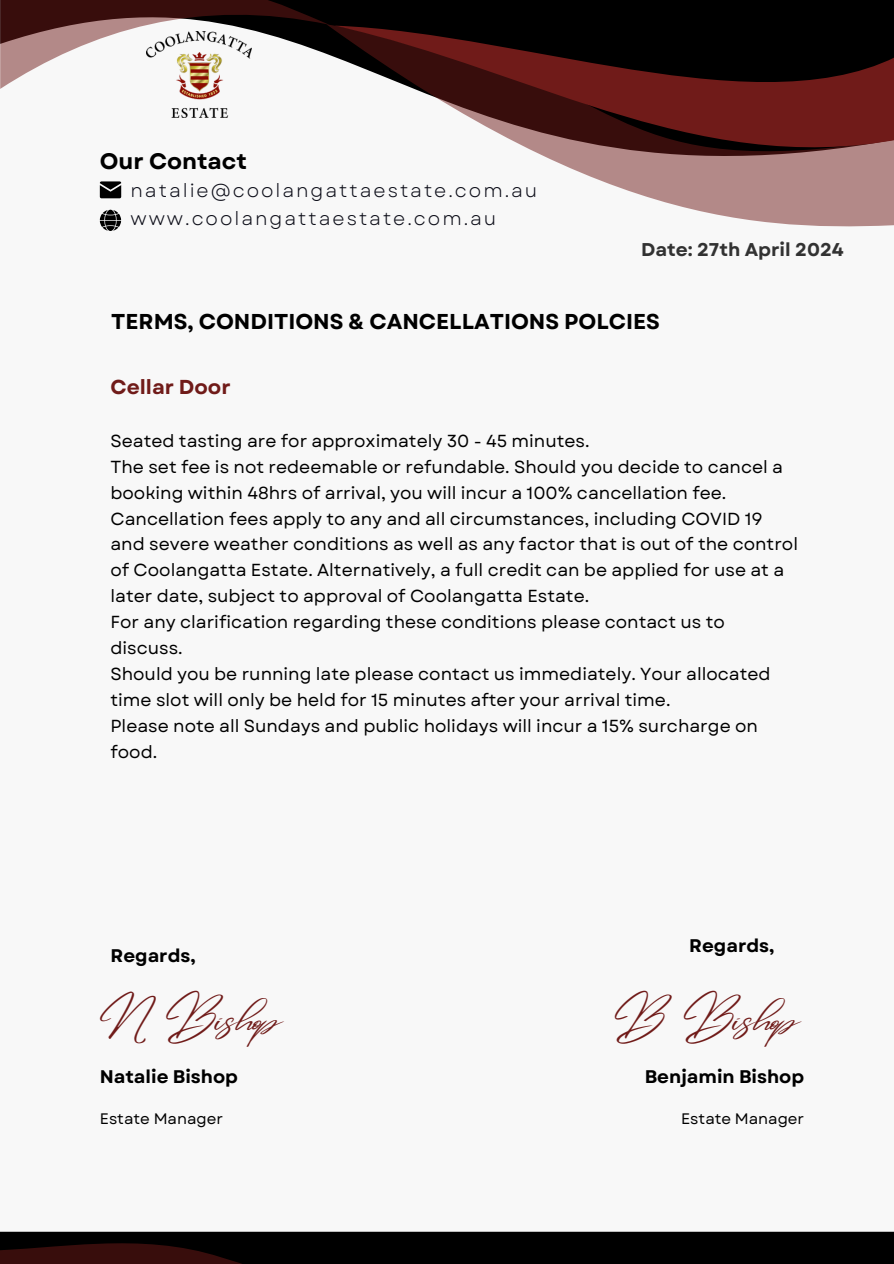
<style>
.page{position:relative;width:894px;height:1264px;background:#fff}
.page>*{position:absolute;margin:0;border:0;box-sizing:border-box;transform-origin:0 0}
.t1{font:39.6px "Andasia";color:#701b19}
.t2{font:700 22.5px "Garet";color:#000}
.t3{font:700 21.45px "Garet";color:#000}
.t4{font:700 20.1px "Garet";color:#701b19}
.t5{font:18.9px/28.2px "Garet";letter-spacing:.105em;color:#0d0e19}
.t6{font:700 18.45px "Garet";color:#323232}
.t7{font:700 18.3px "Garet";color:#000}
.t8{font:17.4px/25.8px "Garet";color:#000}
.t9{font:15.15px "Garet";color:#000}
</style>
<div class="page">
<div style="left:0;top:0;width:893px;height:1263px;background:#f8f8f8"></div>
<svg style="left:99px;top:0;width:794px;height:222px"></svg>
<svg style="left:326px;top:24px;width:567px;height:203px"></svg>
<svg style="left:334px;top:26px;width:559px;height:159px"></svg>
<svg style="left:0;top:0;width:329px;height:89px"></svg>
<svg style="left:100px;top:181px;width:21px;height:17px"></svg>
<svg style="left:100px;top:210px;width:21px;height:21px"></svg>
<div style="left:315px;top:1231px;width:578px;height:32px;background:#000"></div>
<svg style="left:0;top:1231px;width:315px;height:32px;background:#190a0a"></svg>
<img style="left:147px;top:32px;width:104px;height:85px">
<h3 class="t2" style="left:100px;top:145px;width:148px">Our Contact</h3>
<p class="t5" style="left:130px;top:176px;width:408px">natalie@coolangattaestate.com.au www.coolangattaestate.com.au</p>
<h5 class="t6" style="left:641px;top:236px;width:204px">Date: 27th April 2024</h5>
<p class="t3" style="left:111px;top:306px;width:550px">TERMS, CONDITIONS &amp; CANCELLATIONS POLCIES</p>
<p class="t4" style="left:110px;top:372px;width:122px">Cellar Door</p>
<p class="t8" style="left:110px;top:428px;width:689px">Seated tasting are for approximately 30 - 45 minutes.<br>The set fee is not redeemable or refundable. Should you decide to cancel a booking within 48hrs of arrival, you will incur a 100% cancellation fee.<br>Cancellation fees apply to any and all circumstances, including COVID 19 and severe weather conditions as well as any factor that is out of the control of Coolangatta Estate. Alternatively, a full credit can be applied for use at a later date, subject to approval of Coolangatta Estate.<br>For any clarification regarding these conditions please contact us to discuss.<br>Should you be running late please contact us immediately. Your allocated time slot will only be held for 15 minutes after your arrival time.<br>Please note all Sundays and public holidays will incur a 15% surcharge on food.</p>
<h4 class="t7" style="left:110px;top:942px;width:87px">Regards,</h4>
<h4 class="t1" style="left:100px;top:988px;width:185px">N Bishop</h4>
<h4 class="t7" style="left:100px;top:1063px;width:140px">Natalie Bishop</h4>
<h6 class="t9" style="left:100px;top:1107px;width:125px">Estate Manager</h6>
<h1 class="t7" style="left:689px;top:932px;width:87px">Regards,</h1>
<h4 class="t1" style="left:612px;top:988px;width:190px">B Bishop</h4>
<h4 class="t7" style="left:644px;top:1063px;width:161px">Benjamin Bishop</h4>
<p class="t9" style="left:681px;top:1107px;width:125px">Estate Manager</p>
</div>
